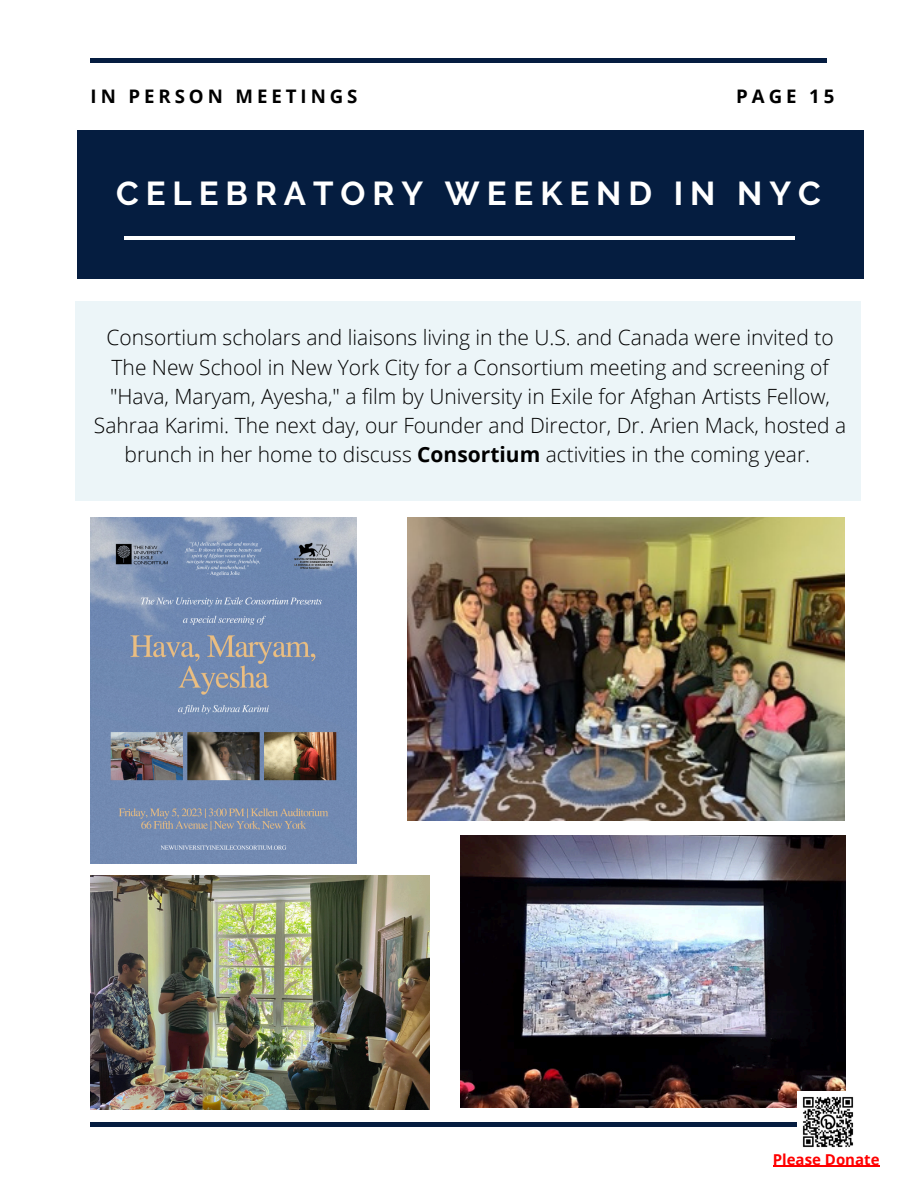
<style>
.page{position:relative;width:918px;height:1188px;background:#fff}
.page>*{position:absolute;margin:0;border:0;box-sizing:border-box;transform-origin:0 0}
.t1{font:700 33px "Raleway";letter-spacing:.21em;color:#fff}
.t2{font:300 21px/29.2px "Open Sans";color:#000;text-align:center}
.t3{font:700 18.6px "Open Sans";letter-spacing:.21em;color:#000}
.t4{font:700 15px "Open Sans";color:#f00}
.s1{font-weight:700}
</style>
<div class="page">
<hr style="left:91px;top:59px;width:736px;height:3px;background:#051d40">
<div style="left:77px;top:131px;width:786px;height:148px;background:#051d40"></div>
<hr style="left:124px;top:237px;width:671px;height:3px;background:#fff">
<hr style="left:91px;top:1123px;width:736px;height:3px;background:#051d40">
<div style="left:75px;top:301px;width:786px;height:200px;background:#ecf5f8"></div>
<img style="left:461px;top:836px;width:384px;height:272px">
<img style="left:91px;top:875px;width:338px;height:234px">
<img style="left:407px;top:518px;width:438px;height:302px">
<img style="left:91px;top:518px;width:265px;height:345px">
<img style="left:797px;top:1092px;width:57px;height:56px">
<hr style="left:773px;top:1166px;width:107px;height:1px;background:#f00">
<p class="t3" style="left:91px;top:83px;width:268px">IN PERSON MEETINGS</p>
<p class="t3" style="left:736px;top:83px;width:100px">PAGE 15</p>
<h2 class="t1" style="left:116px;top:174px;width:706px">CELEBRATORY WEEKEND IN NYC</h2>
<p class="t2" style="left:94px;top:323px;width:754px">Consortium scholars and liaisons living in the U.S. and Canada were invited to The New School in New York City for a Consortium meeting and screening of "Hava, Maryam, Ayesha," a film by University in Exile for Afghan Artists Fellow, Sahraa Karimi. The next day, our Founder and Director, Dr. Arien Mack, hosted a brunch in her home to discuss <span class="s1">Consortium</span> activities in the coming year.</p>
<p class="t4" style="left:773px;top:1148px;width:108px">Please Donate</p>
</div>
